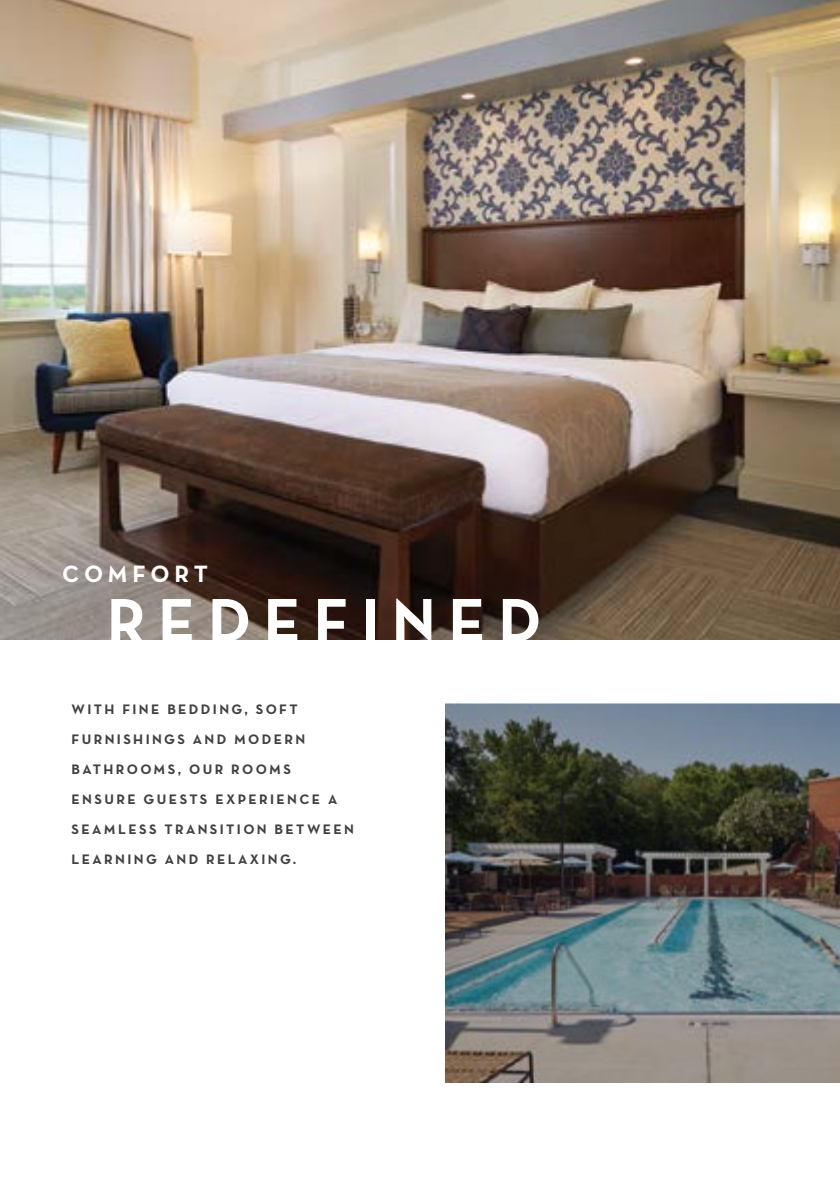
<style>
.page{position:relative;width:840px;height:1191px;background:#fff}
.page>*{position:absolute;margin:0;border:0;box-sizing:border-box;transform-origin:0 0}
.t1{font:62.8px "Neutra Text Bold SC Alt";letter-spacing:.2em;color:#fff}
.t2{font:24px "Neutra Text Bold SC Alt";letter-spacing:.19em;color:#fff}
.t3{font:14px/30px "Neutra Text Bold SC Alt";letter-spacing:.17em;color:#414142}
</style>
<div class="page">
<img style="left:0;top:0;width:839px;height:639px">
<img style="left:445px;top:704px;width:394px;height:379px">
<h2 class="t2" style="left:62px;top:558px;width:147px">COMFORT</h2>
<h1 class="t1" style="left:107px;top:581px;width:436px">REDEFINED</h1>
<p class="t3" style="left:72px;top:693px;width:284px">WITH FINE BEDDING, SOFT<br>FURNISHINGS AND MODERN<br>BATHROOMS, OUR ROOMS<br>ENSURE GUESTS EXPERIENCE A<br>SEAMLESS TRANSITION BETWEEN<br>LEARNING AND RELAXING.</p>
</div>
